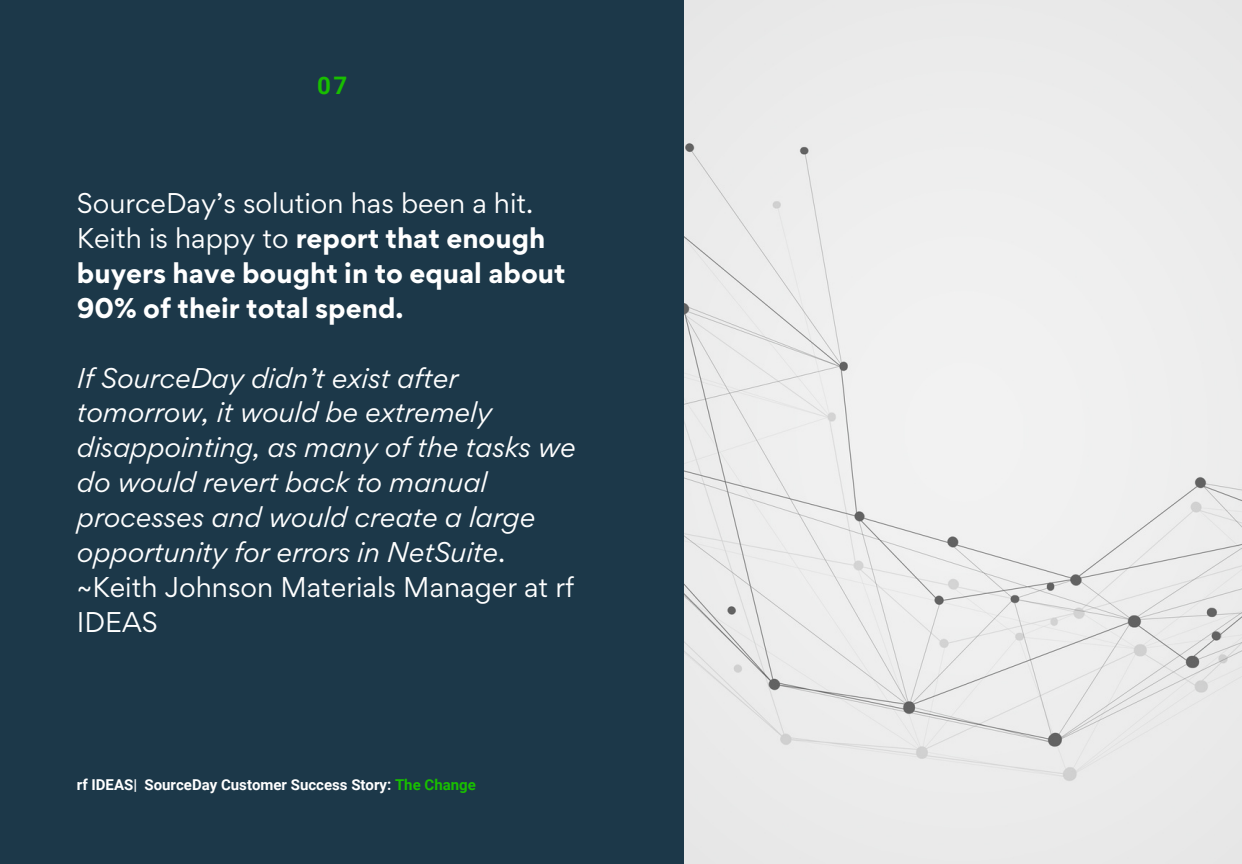
<style>
.page{position:relative;width:1242px;height:864px;background:#1c3849}
.page>*{position:absolute;margin:0;border:0;box-sizing:border-box;transform-origin:0 0}
.t1{font:italic 25.5px/34.8px "Gordita";color:#fff}
.t2{font:700 25.5px/34.8px "Gordita";color:#fff}
.t3{font:700 24.15px "Roboto";color:#18be00}
.t4{font:700 15px "Roboto";color:#fff}
.s1{font-weight:400}
.s2{font-style:normal}
.s3{color:#18be00}
</style>
<div class="page">
<div style="left:685px;top:0;width:557px;height:864px;background:#ededed"></div>
<p class="t3" style="left:317px;top:71px;width:32px">07</p>
<p class="t2" style="left:77px;top:186px;width:490px"><span class="s1">SourceDay’s solution has been a hit.<br>Keith is happy to</span> report that enough buyers have bought in to equal about 90% of their total spend.</p>
<p class="t1" style="left:77px;top:360px;width:500px">If SourceDay didn’t exist after tomorrow, it would be extremely disappointing, as many of the tasks we do would revert back to manual processes and would create a large opportunity for errors in NetSuite<span class="s2">. ~Keith Johnson Materials Manager at rf<br>IDEAS</span></p>
<p class="t4" style="left:77px;top:776px;width:400px">rf IDEAS| SourceDay Customer Success Story: <span class="s3">The Change</span></p>
</div>
